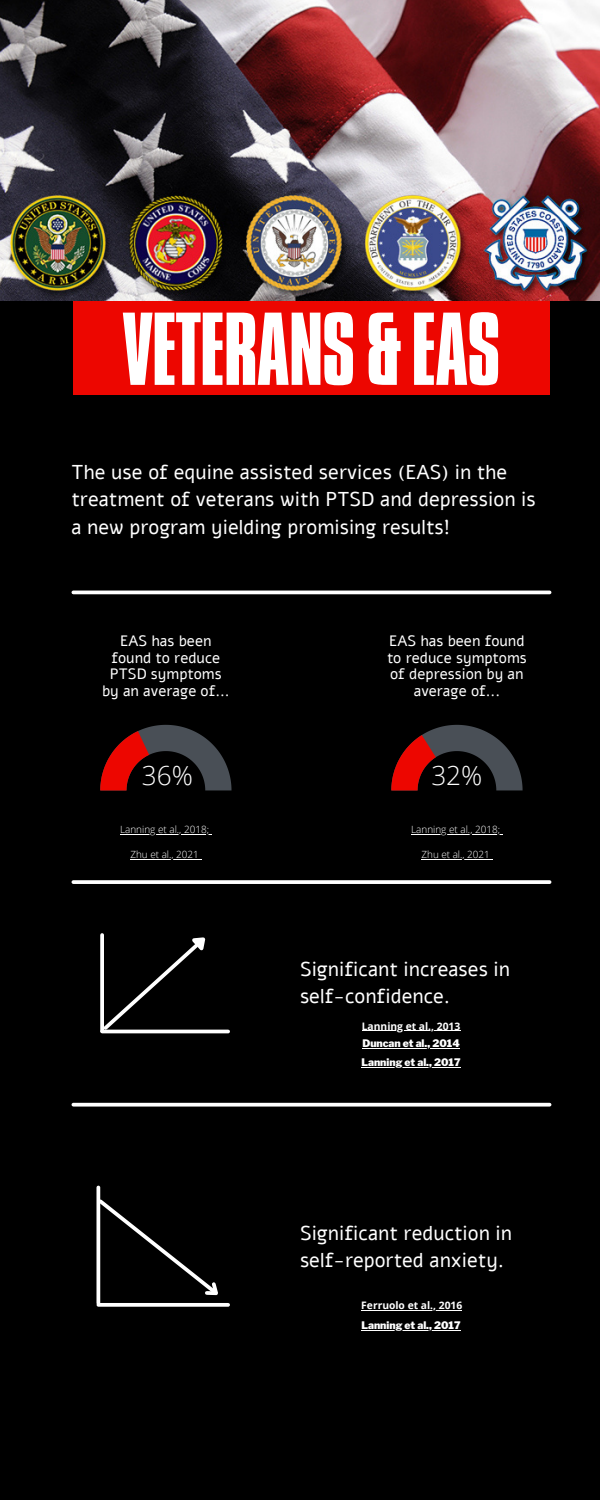
<style>
.page{position:relative;width:600px;height:1500px;background:#000}
.page>*{position:absolute;margin:0;border:0;box-sizing:border-box;transform-origin:0 0}
.t1{font:89px "Aka Acid GR Compacta";letter-spacing:-.02em;color:#fff}
.t2{font:300 26.3px "Open Sans";color:#fff}
.t3{font:20px/27.8px "Alef";color:#fff}
.t4{font:15px/16.5px "Alef";color:#fff;text-align:center}
.t5{font:900 10.3px "Libre Franklin";color:#fff}
.t6{font:700 10.3px "Open Sans";color:#fff}
.t7{font:300 10px "Open Sans";color:#fff}
.t8{font:300 9.9px "Open Sans";color:#fff}
</style>
<div class="page">
<div style="left:73px;top:286px;width:476px;height:109px;background:#ed0600"></div>
<svg style="left:100px;top:725px;width:132px;height:65px"></svg>
<svg style="left:391px;top:725px;width:132px;height:65px"></svg>
<hr style="left:73px;top:591px;width:477px;height:3px;background:#fff">
<svg style="left:73px;top:880px;width:477px;height:4px;background:#efefef"></svg>
<img style="left:0;top:0;width:600px;height:301px">
<hr style="left:120px;top:834px;width:89px;height:1px;background:#fff">
<hr style="left:411px;top:834px;width:89px;height:1px;background:#fff">
<hr style="left:102px;top:1030px;width:126px;height:3px;background:#fff">
<svg style="left:100px;top:933px;width:117px;height:100px"></svg>
<svg style="left:73px;top:1103px;width:477px;height:4px;background:#e2e2e2"></svg>
<hr style="left:97px;top:1187px;width:3px;height:116px;background:#fff">
<hr style="left:98px;top:1303px;width:130px;height:4px;background:#b9b9b9">
<svg style="left:96px;top:1196px;width:132px;height:110px"></svg>
<hr style="left:422px;top:859px;width:68px;height:1px;background:#fff">
<hr style="left:130px;top:859px;width:69px;height:1px;background:#fff">
<hr style="left:362px;top:1030px;width:98px;height:1px;background:#fff">
<hr style="left:362px;top:1048px;width:98px;height:1px;background:#fff">
<hr style="left:361px;top:1067px;width:100px;height:1px;background:#fff">
<hr style="left:361px;top:1310px;width:95px;height:1px;background:#fff">
<hr style="left:361px;top:1330px;width:100px;height:1px;background:#fff">
<p class="t1" style="left:122px;top:315px;width:380px">VETERANS&amp;EAS</p>
<p class="t3" style="left:71px;top:458px;width:466px">The use of equine assisted services (EAS) in the treatment of veterans with PTSD and depression is a new program yielding promising results!</p>
<p class="t4" style="left:102px;top:633px;width:129px">EAS has been found to reduce<br>PTSD symptoms by an average of...</p>
<p class="t4" style="left:387px;top:633px;width:141px">EAS has been found to reduce symptoms of depression by an average of...</p>
<p class="t2" style="left:142px;top:757px;width:53px">36%</p>
<p class="t2" style="left:431px;top:757px;width:53px">32%</p>
<p class="t7" style="left:120px;top:823px;width:91px">Lanning et al., 2018;</p>
<p class="t7" style="left:411px;top:823px;width:91px">Lanning et al., 2018;</p>
<p class="t8" style="left:130px;top:848px;width:70px">Zhu et al., 2021</p>
<p class="t8" style="left:422px;top:848px;width:70px">Zhu et al., 2021</p>
<p class="t3" style="left:300px;top:955px;width:212px">Significant increases in self-confidence.</p>
<p class="t6" style="left:362px;top:1019px;width:100px">Lanning et al., 2013</p>
<p class="t5" style="left:362px;top:1037px;width:99px">Duncan et al., 2014</p>
<p class="t5" style="left:361px;top:1056px;width:101px">Lanning et al., 2017</p>
<p class="t3" style="left:300px;top:1219px;width:214px">Significant reduction in self-reported anxiety.</p>
<p class="t6" style="left:361px;top:1298px;width:103px">Ferruolo et al., 2016</p>
<p class="t5" style="left:361px;top:1319px;width:101px">Lanning et al., 2017</p>
</div>
